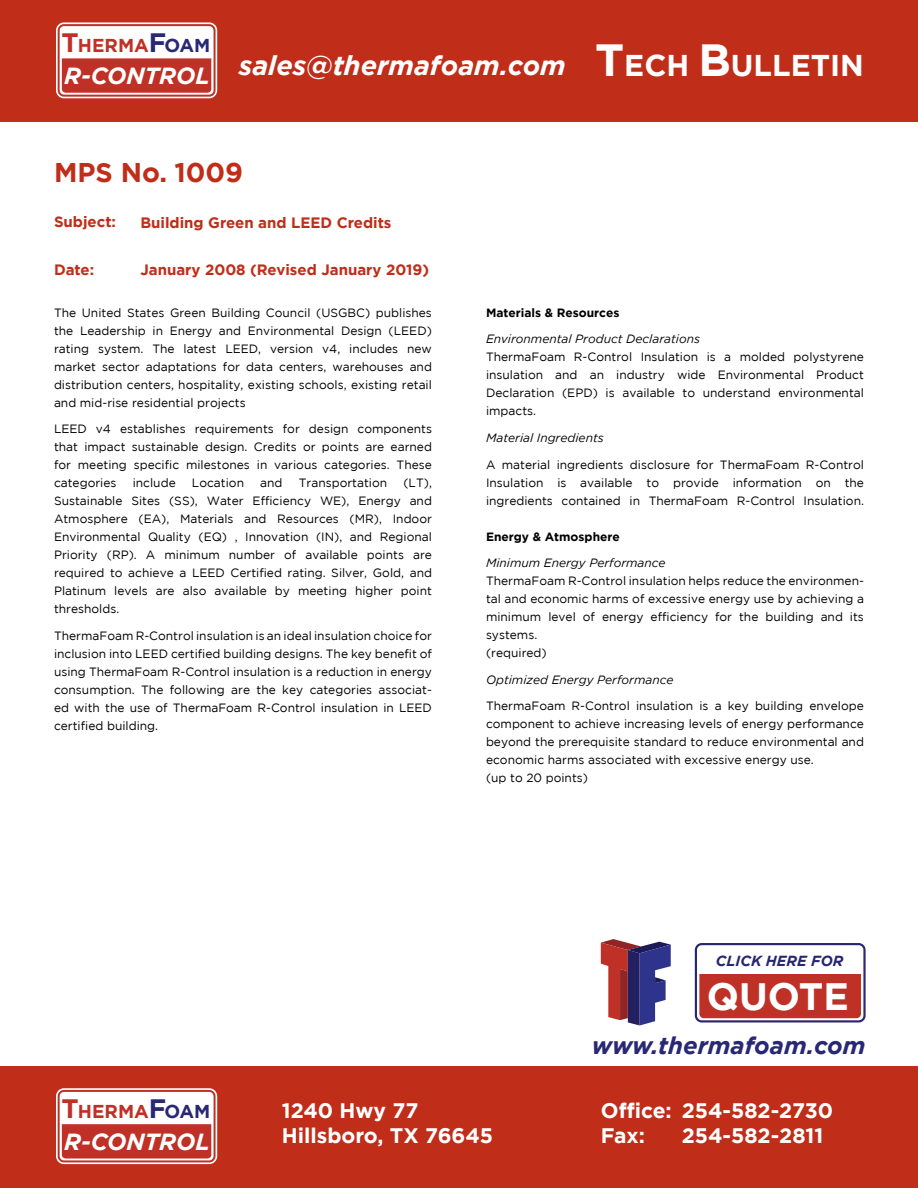
<style>
.page{position:relative;width:918px;height:1188px;background:#fff}
.page>*{position:absolute;margin:0;border:0;box-sizing:border-box;transform-origin:0 0}
.t1{font:700 38.1px "Gotham";color:#fff}
.t2{font:700 30px "Gotham";color:#fff}
.t3{font:italic 700 27px "Gotham";color:#fff}
.Body_Copy{font:700 27px "Gotham";color:#c02d19}
.Body_Subhead{font:italic 700 24px "Gotham";color:#292875}
.t4{font:italic 700 23.25px "Gotham";color:#fff}
.t5{font:700 21px/25.2px "Gotham";color:#fff}
.t6{font:700 18.6px "Gotham";color:#bf3126}
.Technical_Bulletin_H{font:700 15px "Gotham";color:#c02d19}
.Body_Copy_Justified{font:700 15px "Gotham";color:#c02d19}
.t7{font:italic 700 14.55px "Gotham";color:#262770}
.Technical_Bulletin_B{font:12px/18px "Gotham";color:#000;text-align:justify}
.Technical_Bulletin_B-2{font:italic 12px "Gotham";color:#000}
.Technical_Bulletin_B-3{font:700 12px "Gotham";color:#000}
.s1{font-size:26.55px}
.s2{font-size:26.55px;color:#292875}
.s3{color:#292875}
.s4{font-size:45px}
</style>
<div class="page">
<div style="left:0;top:0;width:918px;height:122px;background:#c02d19"></div>
<div style="left:56px;top:22px;width:161px;height:76px;border:5px solid #fff;border-radius:5px"></div>
<div style="left:59px;top:25px;width:156px;height:71px;background:#fff;border-radius:5px"></div>
<div style="left:58px;top:24px;width:158px;height:73px;border:2px solid #bf3126;border-radius:5px"></div>
<div style="left:62px;top:58px;width:149px;height:35px;background:#bf3126"></div>
<div style="left:0;top:1066px;width:918px;height:122px;background:#c02d19"></div>
<div style="left:56px;top:1088px;width:161px;height:76px;border:5px solid #fff;border-radius:5px"></div>
<div style="left:59px;top:1091px;width:156px;height:70px;background:#fff;border-radius:5px"></div>
<div style="left:58px;top:1090px;width:158px;height:72px;border:2px solid #bf3126;border-radius:5px"></div>
<div style="left:62px;top:1124px;width:149px;height:35px;background:#bf3126"></div>
<svg style="left:694px;top:943px;width:172px;height:80px"></svg>
<svg style="left:601px;top:939px;width:70px;height:86px"></svg>
<p class="t6" style="left:61px;top:35px;width:150px"><span class="s1">T</span>HERMA<span class="s2">F</span><span class="s3">OAM</span></p>
<p class="t4" style="left:64px;top:62px;width:147px">R-CONTROL</p>
<p class="t3" style="left:239px;top:50px;width:329px">sales@thermafoam.com</p>
<p class="Body_Copy" style="left:54px;top:157px;width:191px">MPS No. 1009</p>
<p class="Body_Copy_Justified" style="left:54px;top:213px;width:64px">Subject:</p>
<p class="Body_Copy_Justified" style="left:54px;top:261px;width:42px">Date:</p>
<p class="Technical_Bulletin_H" style="left:140px;top:214px;width:253px">Building Green and LEED Credits</p>
<p class="Technical_Bulletin_H" style="left:140px;top:261px;width:290px">January 2008 (Revised January 2019)</p>
<p class="t2" style="left:595px;top:48px;width:270px"><span class="s4">T</span>ECH <span class="s4">B</span>ULLETIN</p>
<p class="Technical_Bulletin_B" style="left:54px;top:303px;width:380px">The United States Green Building Council (USGBC) publishes the Leadership in Energy and Environmental Design (LEED) rating system. The latest LEED, version v4, includes new market sector adaptations for data centers, warehouses and distribution centers, hospitality, existing schools, existing retail and mid-rise residential projects</p>
<p class="Technical_Bulletin_B" style="left:54px;top:420px;width:380px">LEED v4 establishes requirements for design components that impact sustainable design. Credits or points are earned for meeting specific milestones in various categories. These categories</p>
<p class="Technical_Bulletin_B" style="left:133px;top:474px;width:45px">include</p>
<p class="Technical_Bulletin_B" style="left:192px;top:474px;width:54px">Location</p>
<p class="Technical_Bulletin_B" style="left:260px;top:474px;width:24px">and</p>
<p class="Technical_Bulletin_B" style="left:299px;top:474px;width:90px">Transportation</p>
<p class="Technical_Bulletin_B" style="left:54px;top:474px;width:380px;text-indent:349px">(LT), Sustainable Sites (SS), Water Efficiency WE), Energy and Atmosphere (EA), Materials and Resources (MR), Indoor Environmental Quality (EQ) , Innovation (IN), and Regional Priority (RP). A minimum number of available points are required to achieve a LEED Certified rating. Silver, Gold, and Platinum levels are also available by meeting higher point thresholds.</p>
<p class="Technical_Bulletin_B" style="left:54px;top:626px;width:380px">ThermaFoam R-Control insulation is an ideal insulation choice for inclusion into LEED certified building designs. The key benefit of using ThermaFoam R-Control insulation is a reduction in energy consumption. The following are the key categories associat&shy;ed with the use of ThermaFoam R-Control insulation in LEED certified building.</p>
<p class="Technical_Bulletin_B-3" style="left:486px;top:305px;width:135px">Materials &amp; Resources</p>
<p class="Technical_Bulletin_B-2" style="left:486px;top:332px;width:216px">Environmental Product Declarations</p>
<p class="Technical_Bulletin_B" style="left:486px;top:348px;width:380px">ThermaFoam R-Control Insulation is a molded polystyrene insulation and an industry wide Environmental Product Declaration (EPD) is available to understand environmental impacts.</p>
<p class="Technical_Bulletin_B-2" style="left:486px;top:431px;width:119px">Material Ingredients</p>
<p class="Technical_Bulletin_B" style="left:486px;top:455px;width:380px">A material ingredients disclosure for ThermaFoam R-Control Insulation is available to provide information on the ingredients contained in ThermaFoam R-Control Insulation.</p>
<p class="Technical_Bulletin_B-3" style="left:486px;top:529px;width:135px">Energy &amp; Atmosphere</p>
<p class="Technical_Bulletin_B-2" style="left:486px;top:556px;width:181px">Minimum Energy Performance</p>
<p class="Technical_Bulletin_B" style="left:486px;top:572px;width:380px">ThermaFoam R-Control insulation helps reduce the environmen&shy;tal and economic harms of excessive energy use by achieving a minimum level of energy efficiency for the building and its systems.</p>
<p class="Technical_Bulletin_B" style="left:486px;top:644px;width:62px">(required)</p>
<p class="Technical_Bulletin_B-2" style="left:486px;top:673px;width:189px">Optimized Energy Performance</p>
<p class="Technical_Bulletin_B" style="left:486px;top:697px;width:379px">ThermaFoam R-Control insulation is a key building envelope component to achieve increasing levels of energy performance beyond the prerequisite standard to reduce environmental and economic harms associated with excessive energy use.</p>
<p class="Technical_Bulletin_B" style="left:486px;top:769px;width:104px">(up to 20 points)</p>
<p class="t7" style="left:716px;top:953px;width:129px">CLICK HERE FOR</p>
<p class="t1" style="left:707px;top:974px;width:144px">QUOTE</p>
<p class="Body_Subhead" style="left:592px;top:1031px;width:275px">www.thermafoam.com</p>
<p class="t6" style="left:61px;top:1101px;width:150px"><span class="s1">T</span>HERMA<span class="s2">F</span><span class="s3">OAM</span></p>
<p class="t4" style="left:64px;top:1128px;width:147px">R-CONTROL</p>
<p class="t5" style="left:282px;top:1097px;width:213px">1240 Hwy 77<br>Hillsboro, TX 76645</p>
<p class="t5" style="left:601px;top:1097px;width:234px">Office: 254-582-2730<br>Fax:</p>
<p class="t5" style="left:682px;top:1123px;width:143px">254-582-2811</p>
</div>
